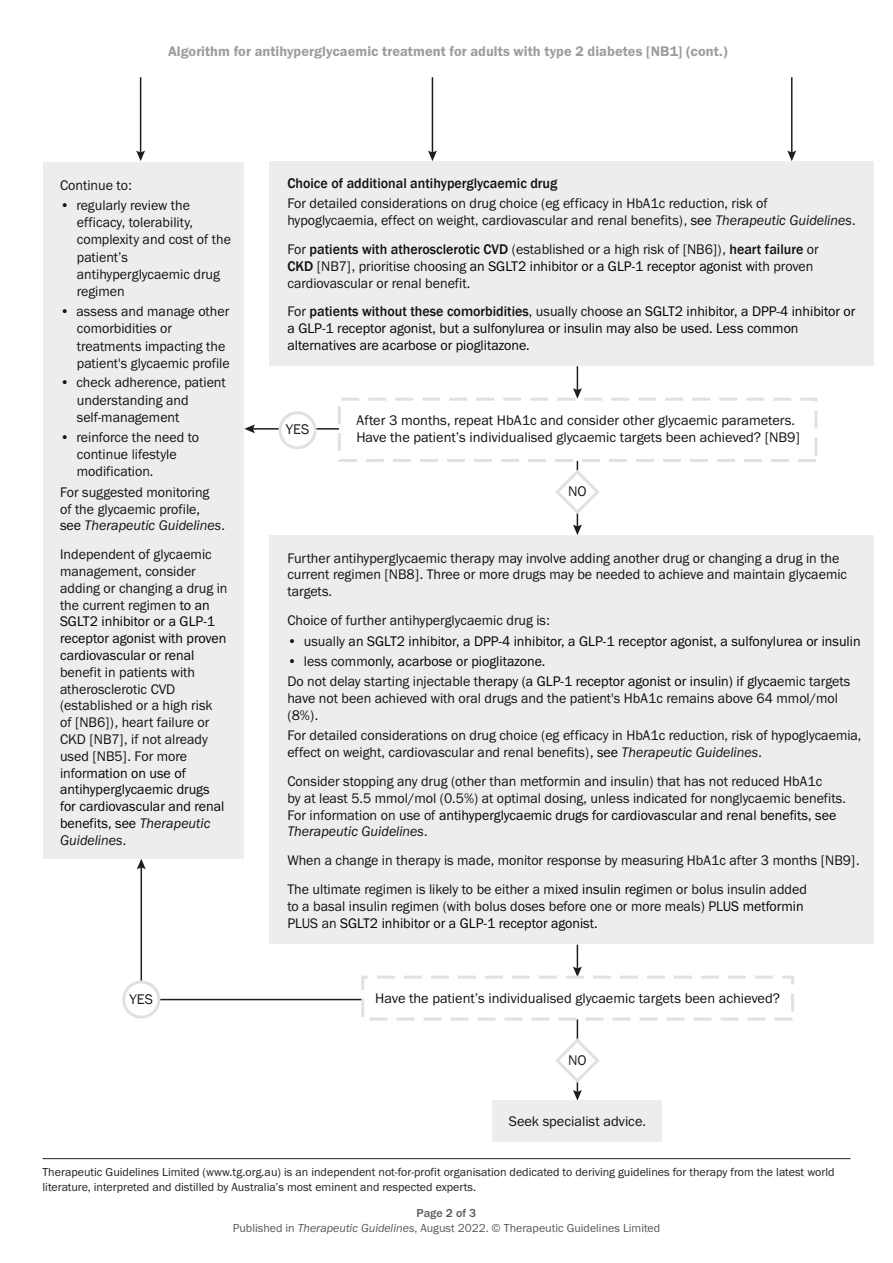
<style>
.page{position:relative;width:893px;height:1263px;background:#fff}
.page>*{position:absolute;margin:0;border:0;box-sizing:border-box;transform-origin:0 0}
.t1{font:14.4px/16.8px "Franklin Gothic URW Boo";color:#12110b}
.t2{font:14.4px/16.8px "Franklin Gothic URW Boo";color:#010101}
.t3{font:14.4px "Franklin Gothic URW Dem";letter-spacing:.005em;color:#9d9d9c}
.t4{font:14.4px "Franklin Gothic";color:#1d1d1b}
.TGBlurb{font:12px/15px "Franklin Gothic URW Boo";color:#231f20}
.TGText{font:12px/15px "Franklin Gothic URW Boo";color:#57585a;text-align:center}
.s1{color:#010101}
.s2{font-family:"Franklin Gothic URW Boo Ita"}
.s3{font-family:"Franklin Gothic";font-weight:500}
.s4{color:#12110b}
.s5{font-family:"Franklin Gothic";font-weight:500;color:#12110b}
.s6{font-family:"Franklin Gothic URW";font-weight:500}
</style>
<div class="page">
<hr style="left:43px;top:1158px;width:807px;height:1px;background:#231f20">
<hr style="left:577px;top:453px;width:1px;height:75px;background:#1d1d1b">
<svg style="left:573px;top:525px;width:9px;height:10px"></svg>
<hr style="left:577px;top:1019px;width:1px;height:74px;background:#1d1d1b">
<svg style="left:573px;top:945px;width:9px;height:31px"></svg>
<svg style="left:573px;top:366px;width:9px;height:32px"></svg>
<hr style="left:252px;top:428px;width:97px;height:2px;background:#1d1d1b">
<svg style="left:244px;top:424px;width:11px;height:9px"></svg>
<hr style="left:141px;top:866px;width:1px;height:128px;background:#1d1d1b">
<svg style="left:137px;top:859px;width:9px;height:10px"></svg>
<hr style="left:791px;top:77px;width:1px;height:77px;background:#1d1d1b">
<svg style="left:787px;top:151px;width:9px;height:10px"></svg>
<hr style="left:432px;top:77px;width:1px;height:77px;background:#1d1d1b">
<svg style="left:428px;top:151px;width:9px;height:10px"></svg>
<hr style="left:140px;top:77px;width:1px;height:77px;background:#1d1d1b">
<svg style="left:136px;top:151px;width:9px;height:10px"></svg>
<hr style="left:152px;top:999px;width:295px;height:1px;background:#1d1d1b">
<div style="left:492px;top:1100px;width:170px;height:42px;background:#ededed"></div>
<div style="left:339px;top:399px;width:477px;height:61px;background:#fff"></div>
<div style="left:338px;top:398px;width:479px;height:64px;border:3px dashed #e1e1e1"></div>
<div style="left:363px;top:977px;width:430px;height:42px;background:#fff"></div>
<div style="left:361px;top:976px;width:433px;height:44px;border:3px dashed #e1e1e1"></div>
<div style="left:269px;top:162px;width:605px;height:204px;background:#ededed"></div>
<div style="left:269px;top:535px;width:605px;height:408px;background:#ededed"></div>
<div style="left:43px;top:162px;width:201px;height:697px;background:#ededed"></div>
<div style="left:280px;top:413px;width:35px;height:35px;background:#fff;border-radius:50%"></div>
<div style="left:278px;top:411px;width:39px;height:38px;border:3px solid #e1e1e1;border-radius:50%"></div>
<div style="left:124px;top:982px;width:35px;height:35px;background:#fff;border-radius:50%"></div>
<div style="left:122px;top:980px;width:38px;height:38px;border:3px solid #e1e1e1;border-radius:50%"></div>
<svg style="left:555px;top:467px;width:45px;height:49px"></svg>
<svg style="left:555px;top:1036px;width:45px;height:64px"></svg>
<p class="t3" style="left:168px;top:42px;width:561px">Algorithm for antihyperglycaemic treatment for adults with type 2 diabetes [NB1] (cont.)</p>
<p class="t1" style="left:60px;top:177px;width:73px">Continue to:</p>
<p class="t1" style="left:77px;top:196px;width:156px;line-height:17.2px;text-indent:-17px">• regularly review the efficacy, tolerability, complexity and cost of the patient’s antihyperglycaemic drug regimen</p>
<p class="t1" style="left:77px;top:302px;width:154px;line-height:17.2px;text-indent:-17px">• assess and manage other comorbidities or treatments impacting the patient's glycaemic profile</p>
<p class="t1" style="left:77px;top:374px;width:151px;line-height:17.2px;text-indent:-17px">• check adherence, patient understanding and self-management</p>
<p class="t1" style="left:77px;top:428px;width:124px;line-height:17.2px;text-indent:-17px">• reinforce the need to continue lifestyle modification.</p>
<p class="t1" style="left:60px;top:483px;width:166px">For suggested monitoring<br>of the glycaemic profile<span class="s1">,<br>see</span> <span class="s2">Therapeutic Guidelines</span>.</p>
<p class="t1" style="left:60px;top:546px;width:169px">Independent of glycaemic management, consider adding or changing a drug in the current regimen <span class="s1">to an<br>SGLT2 inhibitor or a GLP-1 receptor agonist with proven cardiovascular or renal </span>benefit in patients with atherosclerotic CVD (established or a high risk<br>of [NB6]), heart failure or<br>CKD [NB7], if not already used [NB5]. For more infor<span class="s1">mation on use of antihyperglycaemic drugs for cardiovascular and renal benefits, see</span> <span class="s2">Therapeutic<br>Guidelines</span>.</p>
<p class="t1" style="left:287px;top:173px;width:482px;line-height:20.4px"><span class="s3">Choice of additional antihyperglycaemic drug<br></span>For detailed considerations on drug choice (eg efficacy in HbA1c reduction, risk of</p>
<p class="t1" style="left:287px;top:206px;width:570px;line-height:28.8px">hypoglycaemia, effect on weight, cardiovascular and renal benefits), <span class="s1">see</span> <span class="s2">Therapeutic Guidelines</span>.<br>For <span class="s3">patients with atherosclerotic CVD</span> (established or a high risk of [NB6]), <span class="s3">heart failure</span> or</p>
<p class="t1" style="left:287px;top:257px;width:527px"><span class="s3">CKD</span> [NB7], prioritise choosing <span class="s1">an SGLT2 inhibitor or a GLP-1 receptor agonist wi</span>th proven cardiovascular or renal benefit.</p>
<p class="t2" style="left:287px;top:303px;width:570px"><span class="s4">For</span> <span class="s5">patients without these comorbidities</span><span class="s4">, usually choose</span> an SGLT2 inhibitor, a DPP-4 inhibitor or a GLP-1 receptor agonist, but a sulfonylurea or insulin may also be used. Less common alternatives are acarbose or pioglitazone.</p>
<p class="t4" style="left:286px;top:421px;width:25px">YES</p>
<p class="t1" style="left:356px;top:411px;width:445px;line-height:17.2px">After 3 months, repeat HbA1c and consider other glycaemic parameters.<br>Have the patient’s individualised glycaemic targets been achieved? [NB9]</p>
<p class="t4" style="left:568px;top:482px;width:20px">NO</p>
<p class="t1" style="left:287px;top:549px;width:561px">Further antihyperglycaemic therapy may involve adding another drug or changing a drug in the current regimen [NB8]. Three or more drugs may be needed to achieve and maintain glycaemic targets.</p>
<p class="t1" style="left:287px;top:612px;width:264px">Choice of further antihyperglycaemic drug is:</p>
<p class="t2" style="left:287px;top:632px;width:575px"><span class="s4">• usually</span> an SGLT2 inhibitor, a DPP-4 inhibitor, a GLP-1 receptor agonist, a sulfonylurea or insulin</p>
<p class="t2" style="left:287px;top:651px;width:564px;line-height:20.4px"><span class="s4">• less comm</span>only, acarbose or pioglitazone.<br><span class="s4">Do not delay starting injectable t</span>herapy (a GLP-1 receptor agonist or insulin) if glyca<span class="s4">emic targets</span></p>
<p class="t1" style="left:287px;top:690px;width:552px">have not been achieved with oral drugs and the patient's HbA1c remains above 64 mmol/mol (8%).</p>
<p class="t1" style="left:287px;top:727px;width:575px">For detailed considerations on drug choice (eg efficacy in HbA1c reduction, risk of hypoglycaemia, effect on weight, cardiovascular and renal benefits)<span class="s1">, see</span> <span class="s2">Therapeutic Guidelines</span>.</p>
<p class="t1" style="left:287px;top:772px;width:560px">Consider stopping any drug (other than metformin and insulin) that has not reduced HbA1c<br>by at least 5.5 mmol/mol (0.5%) at optimal dosing, unless indicated for nonglycaemic benefits.<br>For information on use of <span class="s1">antihyperglycaemic drugs for cardiovascular and renal benefits, see </span><span class="s2">Therapeutic Guidelines</span>.</p>
<p class="t1" style="left:287px;top:846px;width:574px;line-height:28.8px">When a change in therapy is made, monitor response by measuring HbA1c after 3 months [NB9].<br>The ultimate regimen is likely to be either a mixe<span class="s1">d insulin regi</span>men or bolus insulin added</p>
<p class="t1" style="left:287px;top:897px;width:518px">to a basal insulin regimen (with bolus doses before one or more meals) PL<span class="s1">US metformin<br></span>PLUS an <span class="s1">SGLT2 inhibitor or a GLP-1 receptor agonist.</span></p>
<p class="t4" style="left:130px;top:990px;width:25px">YES</p>
<p class="t1" style="left:375px;top:990px;width:406px">Have the patient’s individualised glycaemic targets been achieved?</p>
<p class="t4" style="left:568px;top:1051px;width:20px">NO</p>
<p class="t1" style="left:509px;top:1112px;width:139px">Seek specialist advice.</p>
<p class="TGBlurb" style="left:43px;top:1164px;width:793px">Therapeutic Guidelines Limited (www.tg.org.au) is an independent not-for-profit organisation dedicated to deriving guidelines for therapy from the latest world literature, interpreted and distilled by Australia’s most eminent and respected experts.</p>
<p class="TGText" style="left:233px;top:1205px;width:429px"><span class="s6">Page 2 of 3<br></span>Published in <span class="s2">Therapeutic Guidelines</span>, August 2022. © Therapeutic Guidelines Limited</p>
</div>
